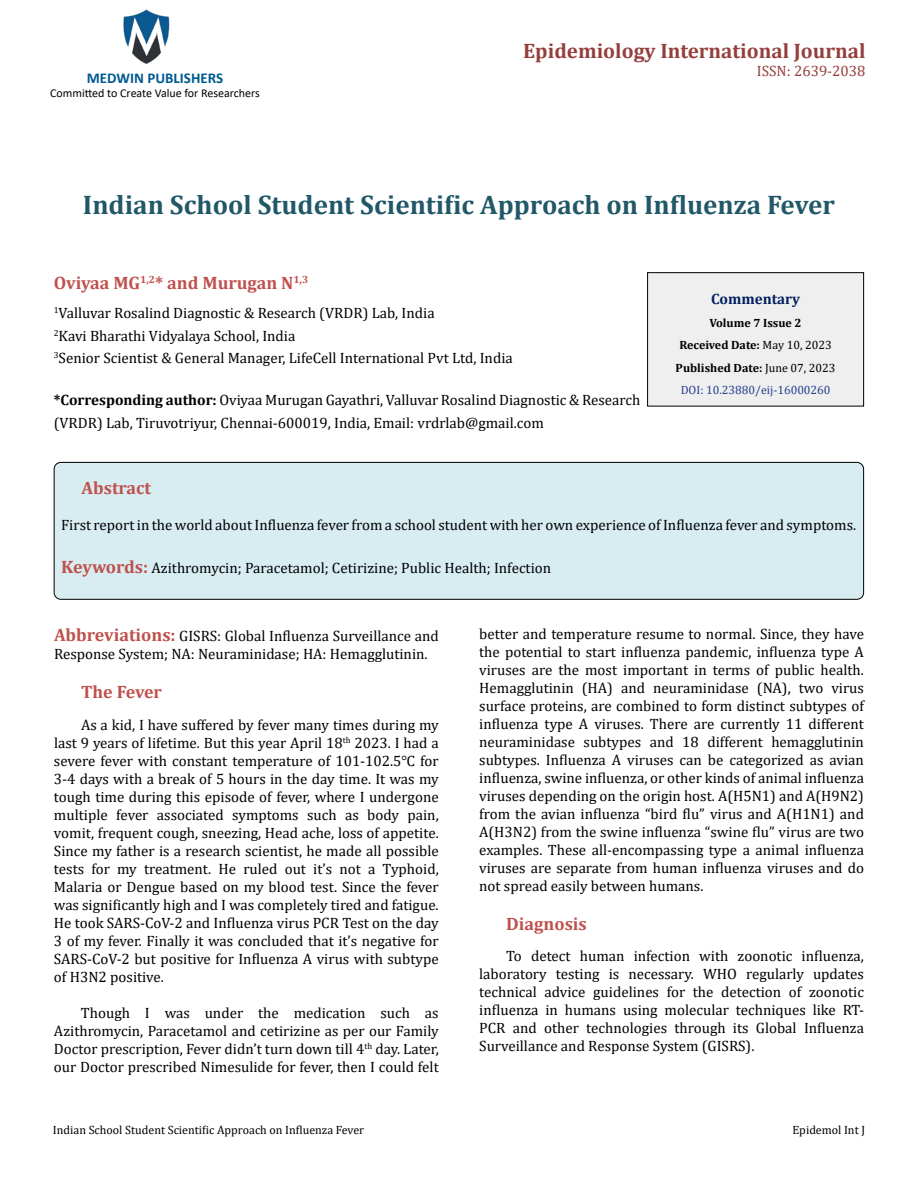
<style>
.page{position:relative;width:918px;height:1188px;background:#fff}
.page>*{position:absolute;margin:0;border:0;box-sizing:border-box;transform-origin:0 0}
.t1{font:700 27px "Cambria";color:#215868}
.t2{font:700 21px "Cambria";color:#953f3c}
.t3{font:700 18px "Cambria";color:#c0504d}
.t4{font:15px/18px "Cambria";color:#000;text-align:justify}
.t5{font:700 15px "Calibri";color:#005991}
.t6{font:15px "Cambria";color:#953f3c}
.t7{font:700 15px "Cambria";color:#002060}
.t8{font:700 12px/22.5px "Cambria";color:#000;text-align:center}
.t9{font:12px "Cambria";color:#000}
.t10{font:12px "Calibri";color:#000}
.s1{font-weight:700}
.s2{font-weight:400}
.s3{font-weight:400;color:#25408f}
.s4{font-weight:700;font-size:18px;color:#c0504d}
</style>
<div class="page">
<img style="left:123px;top:9px;width:47px;height:55px">
<div style="left:648px;top:273px;width:216px;height:133px;background:#efefef"></div>
<div style="left:647px;top:272px;width:217px;height:134px;border:1px solid #000"></div>
<div style="left:54px;top:462px;width:810px;height:137px;background:#d8edf2;border-radius:7px"></div>
<div style="left:54px;top:462px;width:810px;height:138px;border:1px solid #000;border-radius:7px"></div>
<p class="t5" style="left:87px;top:67px;width:138px">MEDWIN PUBLISHERS</p>
<p class="t10" style="left:50px;top:85px;width:211px">Committed to Create Value for Researchers</p>
<h2 class="t2" style="left:523px;top:36px;width:344px">Epidemiology International Journal</h2>
<p class="t6" style="left:757px;top:62px;width:110px">ISSN: 2639-2038</p>
<h1 class="t1" style="left:83px;top:185px;width:753px">Indian School Student Scientific Approach on Influenza Fever</h1>
<p class="t3" style="left:54px;top:270px;width:256px">Oviyaa MG<sup>1,2</sup>* and Murugan N<sup>1,3</sup></p>
<p class="t4" style="left:54px;top:302px;width:461px;line-height:22.5px;text-align:left"><sup>1</sup>Valluvar Rosalind Diagnostic &amp; Research (VRDR) Lab, India<br><sup>2</sup>Kavi Bharathi Vidyalaya School, India<br><sup>3</sup>Senior Scientist &amp; General Manager, LifeCell International Pvt Ltd, India</p>
<p class="t4" style="left:54px;top:389px;width:588px;line-height:22.5px"><span class="s1">*Corresponding author:</span> Oviyaa Murugan Gayathri, Valluvar Rosalind Diagnostic &amp; Research (VRDR) Lab, Tiruvotriyur, Chennai-600019, India, Email: vrdrlab@gmail.com</p>
<p class="t7" style="left:711px;top:289px;width:91px">Commentary</p>
<p class="t8" style="left:676px;top:311px;width:161px">Volume 7 Issue 2<br>Received Date: <span class="s2">May 10, 2023<br></span>Published Date: <span class="s2">June 07, 2023<br></span><span class="s3">DOI: 10.23880/eij-16000260</span></p>
<p class="t3" style="left:82px;top:475px;width:71px">Abstract</p>
<p class="t4" style="left:61px;top:516px;width:797px">First report in the world about Influenza fever from a school student with her own experience of Influenza fever and symptoms.</p>
<p class="t4" style="left:61px;top:559px;width:491px"><span class="s4">Keywords:</span> Azithromycin; Paracetamol; Cetirizine; Public Health; Infection</p>
<p class="t4" style="left:54px;top:627px;width:386px"><span class="s4">Abbreviations:</span> GISRS: Global Influenza Surveillance and<br>Response System; NA: Neuraminidase; HA: Hemagglutinin.</p>
<p class="t3" style="left:81px;top:679px;width:82px">The Fever</p>
<p class="t4" style="left:54px;top:715px;width:386px;text-indent:27px">As a kid, I have suffered by fever many times during my last 9 years of lifetime. But this year April 18<sup>th</sup> 2023. I had a severe fever with constant temperature of 101-102.5℃ for 3-4 days with a break of 5 hours in the day time. It was my tough time during this episode of fever, where I undergone multiple fever associated symptoms such as body pain, vomit, frequent cough, sneezing, Head ache, loss of appetite.<br>Since my father is a research scientist, he made all possible tests for my treatment. He ruled out it’s not a Typhoid, Malaria or Dengue based on my blood test. Since the fever was significantly high and I was completely tired and fatigue.<br>He took SARS-CoV-2 and Influenza virus PCR Test on the day 3 of my fever. Finally it was concluded that it’s negative for SARS-CoV-2 but positive for Influenza A virus with subtype of H3N2 positive.</p>
<p class="t4" style="left:54px;top:1003px;width:386px;text-indent:27px">Though I was under the medication such as Azithromycin, Paracetamol and cetirizine as per our Family Doctor prescription, Fever didn’t turn down till 4<sup>th</sup> day. Later, our Doctor prescribed Nimesulide for fever, then I could felt</p>
<p class="t4" style="left:479px;top:624px;width:386px">better and temperature resume to normal. Since, they have the potential to start influenza pandemic, influenza type A viruses are the most important in terms of public health.<br>Hemagglutinin (HA) and neuraminidase (NA), two virus surface proteins, are combined to form distinct subtypes of influenza type A viruses. There are currently 11 different neuraminidase subtypes and 18 different hemagglutinin subtypes. Influenza A viruses can be categorized as avian influenza, swine influenza, or other kinds of animal influenza viruses depending on the origin host. A(H5N1) and A(H9N2) from the avian influenza “bird flu” virus and A(H1N1) and A(H3N2) from the swine influenza “swine flu” virus are two examples. These all-encompassing type a animal influenza viruses are separate from human influenza viruses and do not spread easily between humans.</p>
<p class="t3" style="left:506px;top:911px;width:82px">Diagnosis</p>
<p class="t4" style="left:479px;top:947px;width:386px;text-indent:27px">To detect human infection with zoonotic influenza, laboratory testing is necessary. WHO regularly updates technical advice guidelines for the detection of zoonotic influenza in humans using molecular techniques like RT-PCR and other technologies through its Global Influenza Surveillance and Response System (GISRS).</p>
<p class="t9" style="left:53px;top:1123px;width:313px">Indian School Student Scientific Approach on Influenza Fever</p>
<p class="t9" style="left:792px;top:1123px;width:74px">Epidemol Int J</p>
</div>
